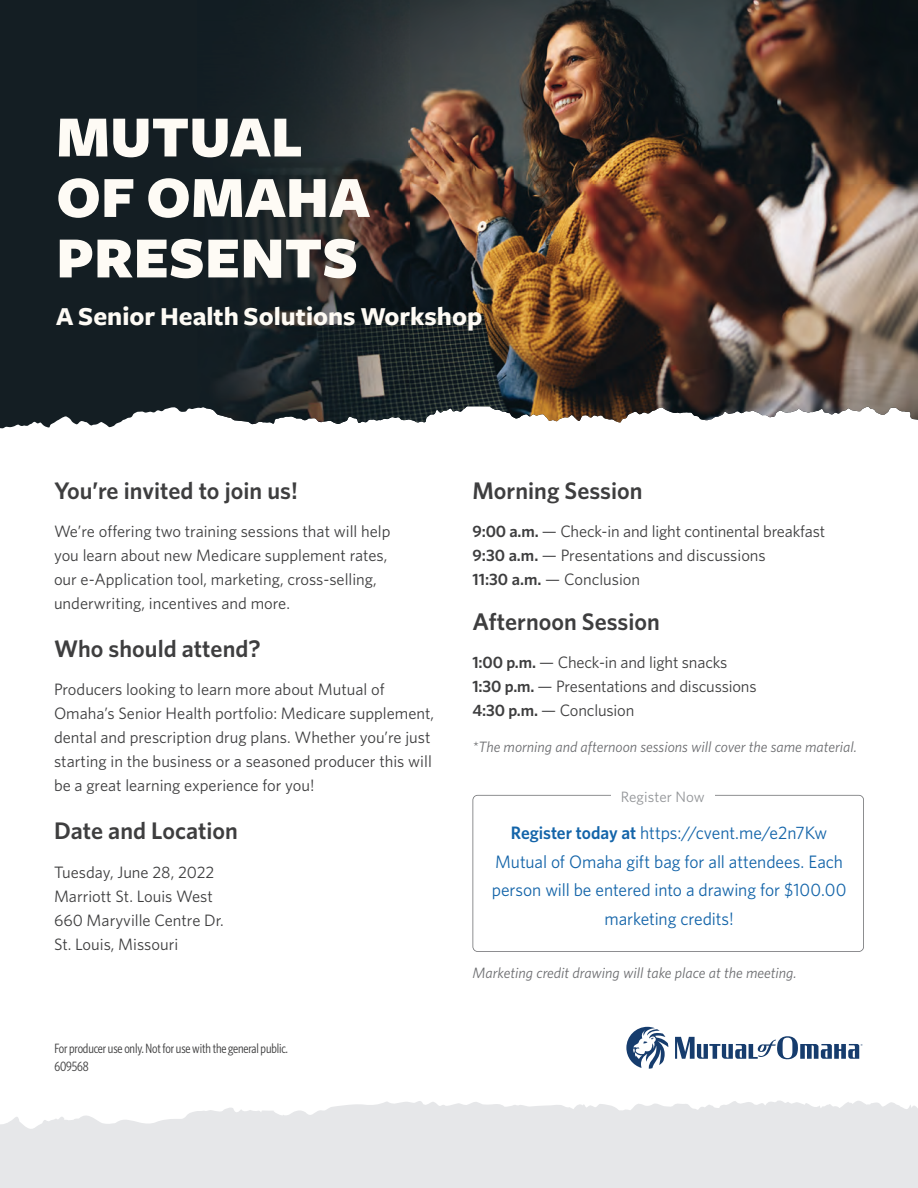
<style>
.page{position:relative;width:918px;height:1188px;background:#fff}
.page>*{position:absolute;margin:0;border:0;box-sizing:border-box;transform-origin:0 0}
.t1{font:900 60.45px/60.4px "Freight Sans";color:#fefbf5}
.t2{font:700 26.85px "Freight Sans";color:#fefbf5}
.t3{font:600 24px "Whitney";color:#3e3e3f}
.t4{font:18px/28.5px "Whitney";letter-spacing:-.005em;color:#1364a9;text-align:center}
.t5{font:16.5px/24px "Whitney";color:#3e3e3f}
.t6{font:italic 15px "Whitney";color:#6c6d70}
.t7{font:15px "Whitney";letter-spacing:.005em;color:#939598}
.t8{font:13.5px "Whitney Condensed";letter-spacing:-.01em;color:#3e3e3f}
.s1{font-weight:600}
</style>
<div class="page">
<svg style="left:0;top:0;width:918px;height:429px;background:#443d39"></svg>
<img style="left:409px;top:0;width:172px;height:423px">
<svg style="left:314px;top:318px;width:88px;height:105px;background:#2e3536"></svg>
<img style="left:198px;top:0;width:211px;height:318px">
<img style="left:198px;top:318px;width:116px;height:106px">
<svg style="left:473px;top:795px;width:391px;height:157px"></svg>
<div style="left:612px;top:780px;width:103px;height:31px;background:#fff"></div>
<svg style="left:0;top:1100px;width:918px;height:88px;background:#e8e9eb"></svg>
<svg style="left:626px;top:1027px;width:42px;height:42px"></svg>
<svg style="left:675px;top:1036px;width:187px;height:23px"></svg>
<h1 class="t1" style="left:56px;top:109px;width:315px">MUTUAL<br>OF OMAHA<br>PRESENTS</h1>
<h2 class="t2" style="left:56px;top:302px;width:428px">A Senior Health Solutions Workshop</h2>
<h3 class="t3" style="left:54px;top:474px;width:245px">You’re invited to join us!</h3>
<p class="t5" style="left:54px;top:519px;width:338px">We’re offering two training sessions that will help you learn about new Medicare supplement rates, our e-Application tool, marketing, cross-selling, underwriting, incentives and more.</p>
<h3 class="t3" style="left:54px;top:633px;width:208px">Who should attend?</h3>
<p class="t5" style="left:54px;top:677px;width:382px">Producers looking to learn more about Mutual of Omaha’s Senior Health portfolio: Medicare supplement, dental and prescription drug plans. Whether you’re just starting in the business or a seasoned producer this will be a great learning experience for you!</p>
<h3 class="t3" style="left:54px;top:815px;width:186px">Date and Location</h3>
<p class="t5" style="left:54px;top:859px;width:171px">Tuesday, June 28, 2022<br>Marriott St. Louis West<br>660 Maryville Centre Dr.<br>St. Louis, Missouri</p>
<p class="t8" style="left:54px;top:1040px;width:235px">For producer use only. Not for use with the general public.</p>
<p class="t8" style="left:54px;top:1058px;width:36px">609568</p>
<h3 class="t3" style="left:472px;top:474px;width:172px">Morning Session</h3>
<p class="t5" style="left:472px;top:519px;width:354px"><span class="s1">9:00 a.m.</span> — Check-in and light continental breakfast<br><span class="s1">9:30 a.m.</span> — Presentations and discussions<br><span class="s1">11:30 a.m.</span> — Conclusion</p>
<h3 class="t3" style="left:472px;top:606px;width:189px">Afternoon Session</h3>
<p class="t5" style="left:472px;top:650px;width:286px"><span class="s1">1:00 p.m.</span> — Check-in and light snacks<br><span class="s1">1:30 p.m.</span> — Presentations and discussions<br><span class="s1">4:30 p.m.</span> — Conclusion</p>
<p class="t6" style="left:472px;top:737px;width:386px">*The morning and afternoon sessions will cover the same material.</p>
<p class="t7" style="left:621px;top:786px;width:86px">Register Now</p>
<p class="t4" style="left:492px;top:818px;width:356px"><span class="s1">Register today at</span> https://cvent.me/e2n7Kw Mutual of Omaha gift bag for all attendees. Each person will be entered into a drawing for $100.00 marketing credits!</p>
<p class="t6" style="left:472px;top:963px;width:326px">Marketing credit drawing will take place at the meeting.</p>
</div>
